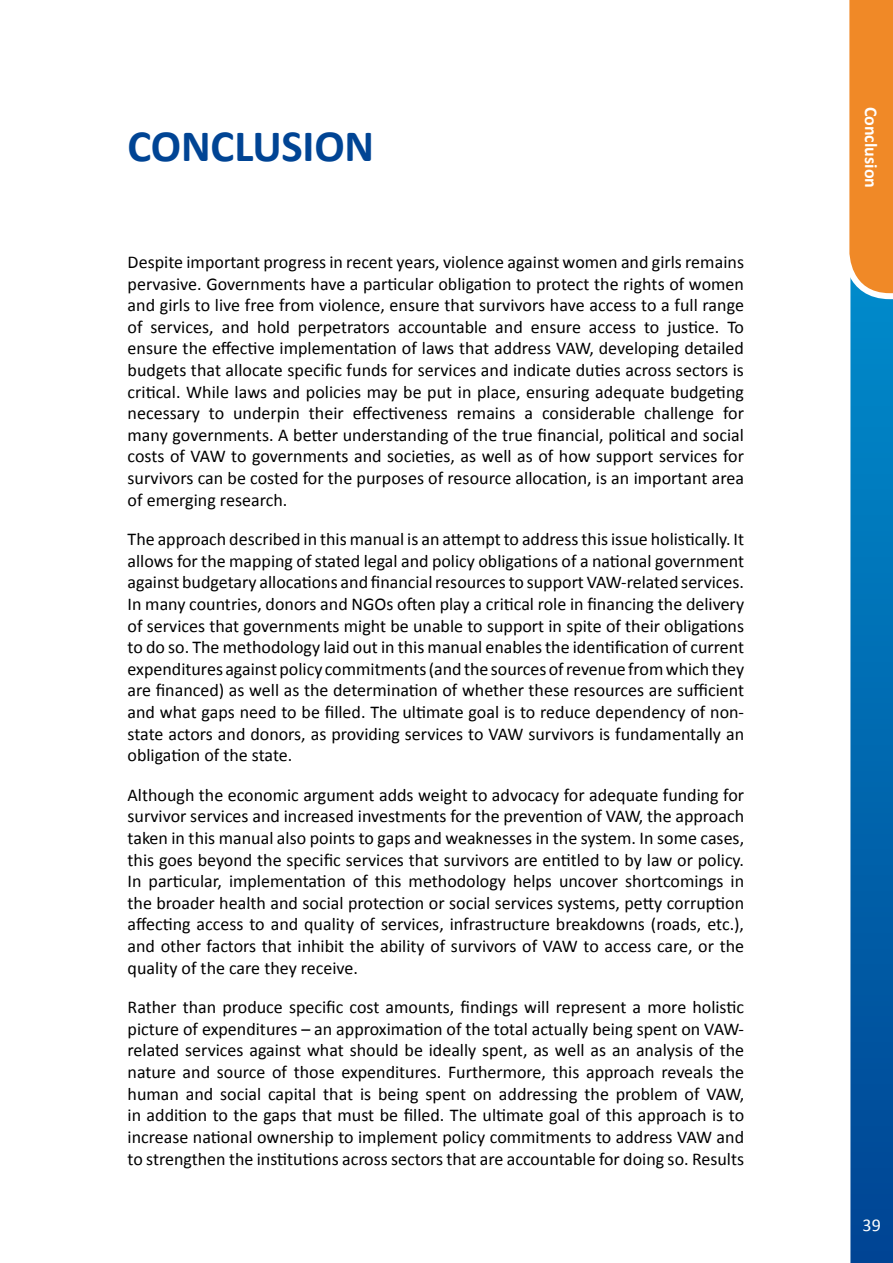
<style>
.page{position:relative;width:893px;height:1263px;background:#fff}
.page>*{position:absolute;margin:0;border:0;box-sizing:border-box;transform-origin:0 0}
.t1{font:700 45px "Calibri";letter-spacing:-.005em;color:#004494}
.t2{font:18px/21.6px "Calibri";color:#000;text-align:justify}
.t3{font:700 18px "Calibri";color:#fff}
.t4{font:18px "Calibri";color:#fff}
</style>
<div class="page">
<svg style="left:850px;top:299px;width:43px;height:964px;background:#0268af"></svg>
<div style="left:849px;top:0;width:44px;height:299px;background:#f08927"></div>
<h1 class="t1" style="left:128px;top:118px;width:248px">CONCLUSION</h1>
<p class="t2" style="left:128px;top:251px;width:618px">Despite important progress in recent years, violence against women and girls remains pervasive. Governments have a particular obligation to protect the rights of women and girls to live free from violence, ensure that survivors have access to a full range of services, and hold perpetrators accountable and ensure access to justice. To ensure the effective implementation of laws that address VAW, developing detailed budgets that allocate specific funds for services and indicate duties across sectors is critical. While laws and policies may be put in place, ensuring adequate budgeting necessary to underpin their effectiveness remains a considerable challenge for many governments. A better understanding of the true financial, political and social costs of VAW to governments and societies, as well as of how support services for survivors can be costed for the purposes of resource allocation, is an important area of emerging research.</p>
<p class="t2" style="left:128px;top:528px;width:618px">The approach described in this manual is an attempt to address this issue holistically. It allows for the mapping of stated legal and policy obligations of a national government against budgetary allocations and financial resources to support VAW-related services.<br>In many countries, donors and NGOs often play a critical role in financing the delivery of services that governments might be unable to support in spite of their obligations to do so. The methodology laid out in this manual enables the identification of current expenditures against policy commitments (and the sources of revenue from which they are financed) as well as the determination of whether these resources are sufficient and what gaps need to be filled. The ultimate goal is to reduce dependency of non&shy;state actors and donors, as providing services to VAW survivors is fundamentally an obligation of the state.</p>
<p class="t2" style="left:128px;top:784px;width:618px">Although the economic argument adds weight to advocacy for adequate funding for survivor services and increased investments for the prevention of VAW, the approach taken in this manual also points to gaps and weaknesses in the system. In some cases, this goes beyond the specific services that survivors are entitled to by law or policy.<br>In particular, implementation of this methodology helps uncover shortcomings in the broader health and social protection or social services systems, petty corruption affecting access to and quality of services, infrastructure breakdowns (roads, etc.), and other factors that inhibit the ability of survivors of VAW to access care, or the quality of the care they receive.</p>
<p class="t2" style="left:128px;top:996px;width:618px">Rather than produce specific cost amounts, findings will represent a more holistic picture of expenditures – an approximation of the total actually being spent on VAW&shy;related services against what should be ideally spent, as well as an analysis of the nature and source of those expenditures. Furthermore, this approach reveals the human and social capital that is being spent on addressing the problem of VAW, in addition to the gaps that must be filled. The ultimate goal of this approach is to increase national ownership to implement policy commitments to address VAW and to strengthen the institutions across sectors that are accountable for doing so. Results</p>
<p class="t3" style="left:882px;top:107px;width:83px;rotate:90deg">Conclusion</p>
<p class="t4" style="left:863px;top:1214px;width:20px">39</p>
</div>
